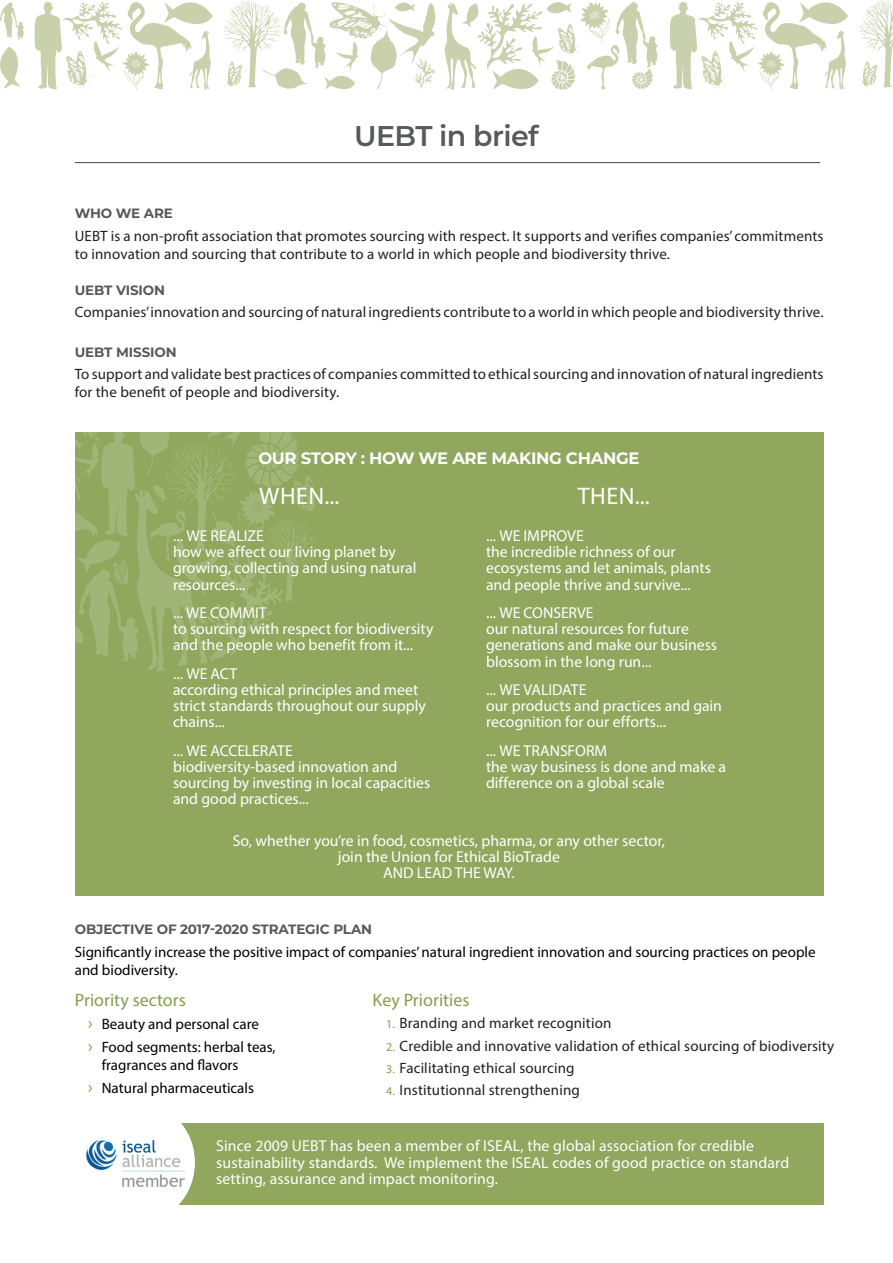
<style>
.page{position:relative;width:893px;height:1263px;background:#fff}
.page>*{position:absolute;margin:0;border:0;box-sizing:border-box;transform-origin:0 0}
.t1{font:600 28.5px "Montserrat";letter-spacing:-.02em;color:#58595b}
.t2{font:24px "Myriad Pro";letter-spacing:.02em;color:#fff}
.ptit_titre_vert{font:18px "Myriad Pro";color:#849e4b}
.ptit_titre_vert-2{font:700 16.5px "Montserrat";letter-spacing:-.02em;color:#fff}
.Letter_Body_Text{font:15.75px/16.2px "Myriad Pro";color:#fff}
.txt_courant_first{font:15.75px/16.2px "Myriad Pro";letter-spacing:.01em;color:#fff}
.ptit_titre_vert-3{font:15.75px "Myriad Pro";color:#fff}
.txt_courant_first-2{font:15px/18px "Myriad Pro";letter-spacing:.01em;color:#231f20}
.ptit_titre_vert-4{font:15px/18px "Myriad Pro";color:#000}
.ptit_titre_vert-5{font:700 13.5px "Montserrat";letter-spacing:-.01em;color:#58595b}
.s1{font-size:18px;color:#849e4b}
.s2{font-size:12px;color:#849e4b}
</style>
<div class="page">
<svg style="left:670px;top:2px;width:178px;height:88px"></svg>
<svg style="left:858px;top:1px;width:35px;height:88px"></svg>
<div style="left:75px;top:432px;width:748px;height:464px;background:#90a75d"></div>
<svg style="left:75px;top:432px;width:241px;height:239px"></svg>
<svg style="left:34px;top:2px;width:179px;height:88px"></svg>
<svg style="left:0;top:3px;width:24px;height:37px"></svg>
<svg style="left:0;top:47px;width:20px;height:42px"></svg>
<svg style="left:445px;top:2px;width:213px;height:88px"></svg>
<svg style="left:223px;top:0;width:213px;height:90px"></svg>
<div style="left:144px;top:1123px;width:679px;height:81px;background:#90a75d"></div>
<div style="left:81px;top:1102px;width:114px;height:121px;background:#fff;border-radius:50%"></div>
<img style="left:86px;top:1134px;width:109px;height:60px">
<hr style="left:75px;top:162px;width:745px;height:1px;background:#58595b">
<p class="t1" style="left:354px;top:116px;width:186px">UEBT in brief</p>
<p class="ptit_titre_vert-5" style="left:75px;top:204px;width:100px">WHO WE ARE</p>
<p class="txt_courant_first-2" style="left:75px;top:226px;width:750px">UEBT is a non-profit association that promotes sourcing with respect. It supports and verifies companies’ commitments to innovation and sourcing that contribute to a world in which people and biodiversity thrive.</p>
<p class="ptit_titre_vert-5" style="left:75px;top:280px;width:92px">UEBT VISION</p>
<p class="txt_courant_first-2" style="left:75px;top:303px;width:750px">Companies’ innovation and sourcing of natural ingredients contribute to a world in which people and biodiversity thrive.</p>
<p class="ptit_titre_vert-5" style="left:75px;top:342px;width:103px">UEBT MISSION</p>
<p class="txt_courant_first-2" style="left:75px;top:365px;width:750px">To support and validate best practices of companies committed to ethical sourcing and innovation of natural ingredients for the benefit of people and biodiversity.</p>
<p class="ptit_titre_vert-2" style="left:258px;top:446px;width:383px">OUR STORY : HOW WE ARE MAKING CHANGE</p>
<p class="t2" style="left:259px;top:481px;width:82px">WHEN...</p>
<p class="Letter_Body_Text" style="left:173px;top:527px;width:245px">... WE REALIZE<br>how we affect our living planet by growing, collecting and using natural resources...</p>
<p class="Letter_Body_Text" style="left:173px;top:604px;width:262px">... WE COMMIT<br>to sourcing with respect for biodiversity and the people who benefit from it...</p>
<p class="Letter_Body_Text" style="left:173px;top:665px;width:254px">... WE ACT<br>according ethical principles and meet strict standards throughout our supply chains...</p>
<p class="Letter_Body_Text" style="left:173px;top:742px;width:259px">... WE ACCELERATE<br>biodiversity-based innovation and sourcing by investing in local capacities and good practices...</p>
<p class="t2" style="left:578px;top:481px;width:73px">THEN...</p>
<p class="Letter_Body_Text" style="left:486px;top:527px;width:226px">... WE IMPROVE<br>the incredible richness of our ecosystems and let animals, plants and people thrive and survive...</p>
<p class="Letter_Body_Text" style="left:486px;top:604px;width:233px">... WE CONSERVE<br>our natural resources for future generations and make our business blossom in the long run...</p>
<p class="Letter_Body_Text" style="left:486px;top:681px;width:237px">... WE VALIDATE<br>our products and practices and gain recognition for our efforts...</p>
<p class="Letter_Body_Text" style="left:486px;top:742px;width:242px">... WE TRANSFORM<br>the way business is done and make a difference on a global scale</p>
<p class="ptit_titre_vert-3" style="left:233px;top:831px;width:434px">So, whether you’re in food, cosmetics, pharma, or any other sector,</p>
<p class="ptit_titre_vert-3" style="left:338px;top:847px;width:224px">join the Union for Ethical BioTrade</p>
<p class="ptit_titre_vert-3" style="left:383px;top:863px;width:133px">AND LEAD THE WAY.</p>
<p class="ptit_titre_vert-5" style="left:75px;top:920px;width:299px">OBJECTIVE OF 2017-2020 STRATEGIC PLAN</p>
<p class="ptit_titre_vert-4" style="left:75px;top:943px;width:742px">Significantly increase the positive impact of companies’ natural ingredient innovation and sourcing practices on people and biodiversity.</p>
<p class="ptit_titre_vert" style="left:75px;top:989px;width:113px">Priority sectors</p>
<p class="ptit_titre_vert-4" style="left:88px;top:1015px;width:172px"><span class="s1">›</span> Beauty and personal care</p>
<p class="ptit_titre_vert-4" style="left:102px;top:1037px;width:175px;text-indent:-14px"><span class="s1">›</span> Food segments: herbal teas, fragrances and flavors</p>
<p class="ptit_titre_vert-4" style="left:88px;top:1078px;width:167px"><span class="s1">›</span> Natural pharmaceuticals</p>
<p class="ptit_titre_vert" style="left:373px;top:989px;width:98px">Key Priorities</p>
<p class="txt_courant_first-2" style="left:386px;top:1014px;width:227px"><span class="s2">1.</span> Branding and market recognition</p>
<p class="txt_courant_first-2" style="left:386px;top:1036px;width:450px"><span class="s2">2.</span> Credible and innovative validation of ethical sourcing of biodiversity</p>
<p class="txt_courant_first-2" style="left:386px;top:1059px;width:190px"><span class="s2">3.</span> Facilitating ethical sourcing</p>
<p class="txt_courant_first-2" style="left:386px;top:1081px;width:195px"><span class="s2">4.</span> Institutionnal strengthening</p>
<p class="txt_courant_first" style="left:216px;top:1138px;width:575px">Since 2009 UEBT has been a member of ISEAL, the global association for credible sustainability standards. We implement the ISEAL codes of good practice on standard setting, assurance and impact monitoring.</p>
</div>
